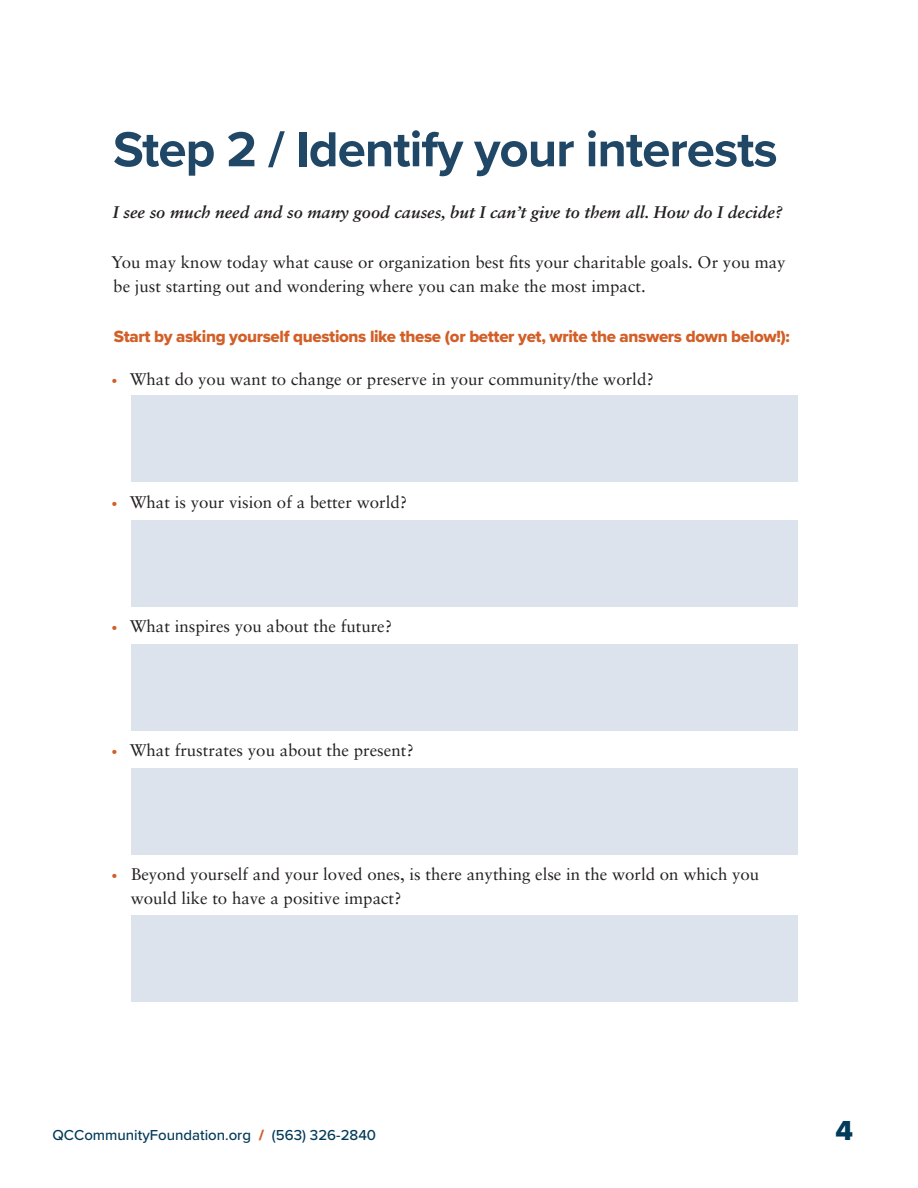
<style>
.page{position:relative;width:918px;height:1188px;background:#fff}
.page>*{position:absolute;margin:0;border:0;box-sizing:border-box;transform-origin:0 0}
.t1{font:700 51px "Proxima Nova";letter-spacing:-.02em;color:#204765}
.t2{font:28.5px "Proxima Nova Extrabld";color:#023b5a}
.t3{font:16.8px/24.8px "Sabon";color:#231f20}
.t4{font:16.8px "Proxima Nova Extrabld";letter-spacing:-.02em;color:#d25f27}
.t5{font:16.8px "Sabon Bold Italic Os F";color:#231f20}
.t6{font:500 15px "Proxima Nova";color:#033a58}
.s1{font-family:"Proxima Nova Extrabld";color:#d25f27}
.s2{font-weight:900;color:#d25f27}
</style>
<div class="page">
<div style="left:131px;top:396px;width:667px;height:86px;background:#dce3ec"></div>
<div style="left:131px;top:521px;width:667px;height:86px;background:#dce3ec"></div>
<div style="left:131px;top:644px;width:667px;height:86px;background:#dce3ec"></div>
<div style="left:131px;top:769px;width:667px;height:86px;background:#dce3ec"></div>
<div style="left:131px;top:915px;width:667px;height:86px;background:#dce3ec"></div>
<p class="t1" style="left:113px;top:111px;width:666px">Step 2 / Identify your interests</p>
<p class="t5" style="left:113px;top:202px;width:671px">I see so much need and so many good causes, but I can’t give to them all. How do I decide?</p>
<p class="t3" style="left:111px;top:249px;width:676px">You may know today what cause or organization best fits your charitable goals. Or you may be just starting out and wondering where you can make the most impact.</p>
<p class="t4" style="left:114px;top:324px;width:678px">Start by asking yourself questions like these (or better yet, write the answers down below!):</p>
<p class="t3" style="left:112px;top:366px;width:544px"><span class="s1">•</span> What do you want to change or preserve in your community/the world?</p>
<p class="t3" style="left:112px;top:490px;width:297px"><span class="s1">•</span> What is your vision of a better world?</p>
<p class="t3" style="left:112px;top:614px;width:282px"><span class="s1">•</span> What inspires you about the future?</p>
<p class="t3" style="left:112px;top:737px;width:304px"><span class="s1">•</span> What frustrates you about the present?</p>
<p class="t3" style="left:131px;top:861px;width:630px;text-indent:-19px"><span class="s1">•</span> Beyond yourself and your loved ones, is there anything else in the world on which you would like to have a positive impact?</p>
<p class="t6" style="left:52px;top:1123px;width:325px">QCCommunityFoundation.org <span class="s2">/</span> (563) 326-2840</p>
<p class="t2" style="left:836px;top:1109px;width:19px">4</p>
</div>
